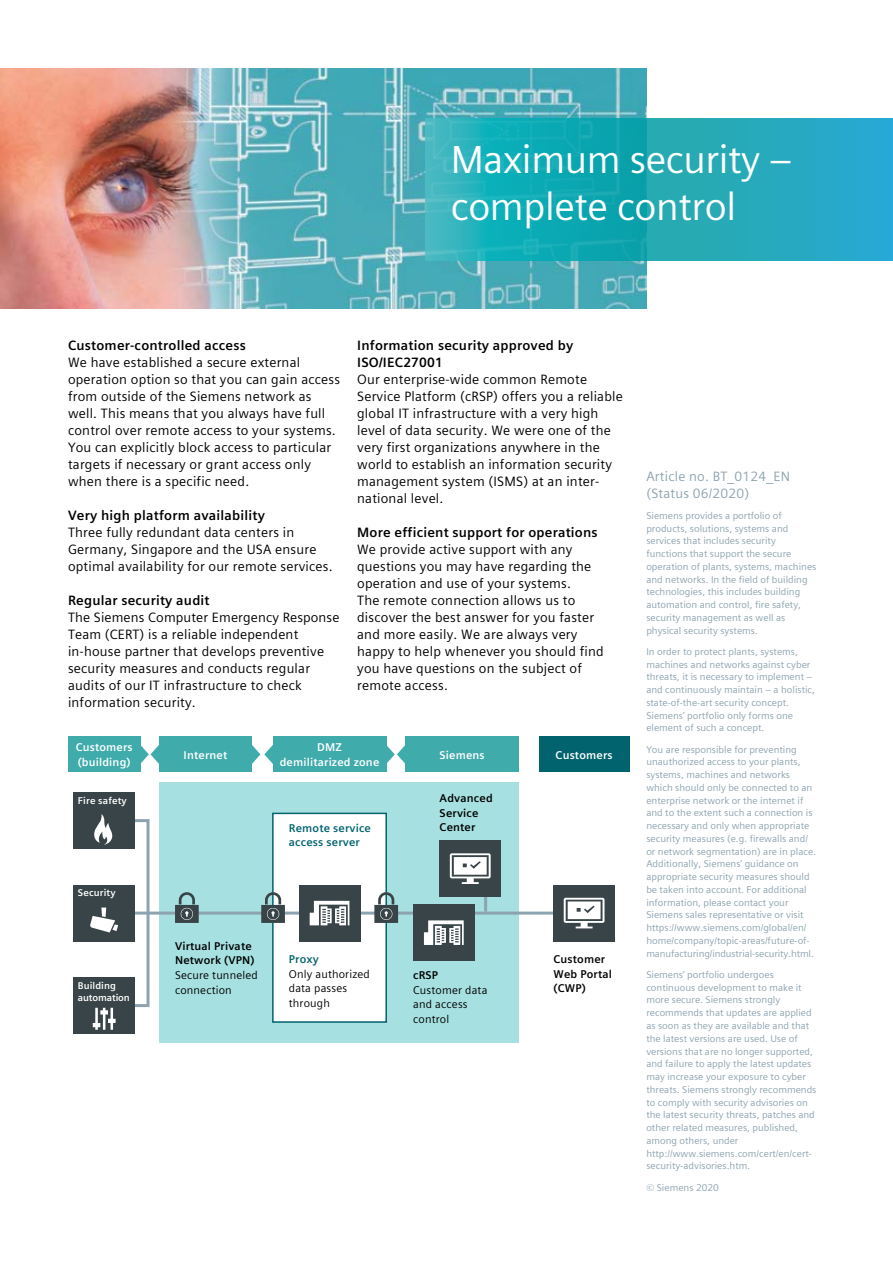
<style>
.page{position:relative;width:893px;height:1263px;background:#fff}
.page>*{position:absolute;margin:0;border:0;box-sizing:border-box;transform-origin:0 0}
.t1{font:39px/46.8px "Siemens Sans Global";letter-spacing:-.01em;color:#fff}
.t2{font:13.5px/17px "Siemens Sans Global";letter-spacing:.015em;color:#000}
.t3{font:700 13.5px/17px "Siemens Sans Global";letter-spacing:.015em;color:#000}
.t4{font:13.5px/17px "Siemens Sans Global";letter-spacing:.015em;color:#8da3b0}
.t5{font:11.25px/14.7px "Siemens Sans Global";letter-spacing:.015em;color:#000}
.t6{font:700 11.25px/14.7px "Siemens Sans Global";letter-spacing:.015em;color:#000}
.t7{font:700 11.25px/14.7px "Siemens Sans Global";letter-spacing:.015em;color:#fff}
.t8{font:700 11.25px/14.7px "Siemens Sans Global";letter-spacing:.015em;color:#00636e}
.t9{font:9.75px/12.8px "Siemens Sans Global";color:#8da3b0}
.t10{font:700 9.75px "Siemens Sans Global";letter-spacing:.01em;color:#fff}
.t11{font:700 9.75px/12.6px "Siemens Sans Global";letter-spacing:-.01em;color:#fff}
</style>
<div class="page">
<img style="left:0;top:68px;width:646px;height:240px">
<div style="left:159px;top:782px;width:360px;height:261px;background:#a6e0e0"></div>
<div style="left:272px;top:813px;width:115px;height:210px;background:#fff;border:2px solid #00636e"></div>
<svg style="left:140px;top:741px;width:19px;height:27px"></svg>
<svg style="left:252px;top:745px;width:21px;height:19px"></svg>
<svg style="left:386px;top:741px;width:19px;height:27px"></svg>
<svg style="left:425px;top:119px;width:468px;height:141px;background:#1faaba"></svg>
<div style="left:68px;top:737px;width:72px;height:35px;background:#40abab"></div>
<div style="left:159px;top:737px;width:93px;height:35px;background:#40abab"></div>
<div style="left:273px;top:737px;width:113px;height:35px;background:#40abab"></div>
<div style="left:405px;top:737px;width:114px;height:35px;background:#40abab"></div>
<div style="left:539px;top:737px;width:90px;height:35px;background:#00636e"></div>
<div style="left:123px;top:819px;width:27px;height:188px;border:3px solid #8da3b0"></div>
<hr style="left:117px;top:911px;width:445px;height:3px;background:#8da3b0">
<div style="left:74px;top:792px;width:61px;height:57px;background:#394448"></div>
<svg style="left:94px;top:814px;width:19px;height:31px"></svg>
<div style="left:74px;top:977px;width:61px;height:57px;background:#394448"></div>
<svg style="left:93px;top:1008px;width:23px;height:22px"></svg>
<div style="left:553px;top:885px;width:62px;height:56px;background:#394448"></div>
<svg style="left:564px;top:898px;width:40px;height:30px"></svg>
<div style="left:74px;top:885px;width:61px;height:56px;background:#394448"></div>
<svg style="left:90px;top:907px;width:28px;height:25px"></svg>
<div style="left:413px;top:904px;width:61px;height:57px;background:#394448"></div>
<svg style="left:424px;top:920px;width:40px;height:25px"></svg>
<div style="left:299px;top:885px;width:61px;height:56px;background:#394448"></div>
<svg style="left:310px;top:901px;width:39px;height:24px"></svg>
<hr style="left:484px;top:892px;width:3px;height:19px;background:#8da3b0">
<div style="left:440px;top:840px;width:61px;height:57px;background:#394448"></div>
<svg style="left:450px;top:853px;width:41px;height:31px"></svg>
<svg style="left:175px;top:892px;width:24px;height:31px"></svg>
<svg style="left:261px;top:892px;width:24px;height:31px"></svg>
<svg style="left:374px;top:892px;width:24px;height:31px"></svg>
<h1 class="t1" style="left:451px;top:136px;width:343px">Maximum security – complete control</h1>
<h2 class="t3" style="left:68px;top:337px;width:179px">Customer-controlled access</h2>
<p class="t2" style="left:68px;top:354px;width:274px">We have established a secure external operation option so that you can gain access from outside of the Siemens network as well. This means that you always have full control over remote access to your systems.<br>You can explicitly block access to particular targets if necessary or grant access only when there is a specific need.</p>
<h2 class="t3" style="left:68px;top:507px;width:198px">Very high platform availability</h2>
<h2 class="t2" style="left:68px;top:524px;width:266px">Three fully redundant data centers in<br>Germany, Singapore and the USA ensure optimal availability for our remote services.</h2>
<h2 class="t3" style="left:68px;top:592px;width:143px">Regular security audit</h2>
<h2 class="t2" style="left:68px;top:609px;width:273px">The Siemens Computer Emergency Response Team (CERT) is a reliable independent in-house partner that develops preventive security measures and conducts regular audits of our IT infrastructure to check information security.</h2>
<h2 class="t3" style="left:357px;top:337px;width:218px">Information security approved by<br>ISO/IEC27001</h2>
<p class="t2" style="left:357px;top:371px;width:267px">Our enterprise-wide common Remote Service Platform (cRSP) offers you a reliable global IT infrastructure with a very high level of data security. We were one of the very first organizations anywhere in the world to establish an information security management system (ISMS) at an inter&shy;national level.</p>
<h2 class="t3" style="left:357px;top:524px;width:242px">More efficient support for operations</h2>
<p class="t2" style="left:357px;top:541px;width:248px">We provide active support with any questions you may have regarding the operation and use of your systems.<br>The remote connection allows us to discover the best answer for you faster and more easily. We are always very happy to help whenever you should find you have questions on the subject of remote access.</p>
<p class="t7" style="left:76px;top:740px;width:58px">Customers (building)</p>
<p class="t7" style="left:184px;top:747px;width:45px">Internet</p>
<p class="t7" style="left:280px;top:740px;width:101px;text-align:center">DMZ<br>demilitarized zone</p>
<p class="t7" style="left:439px;top:747px;width:47px">Siemens</p>
<p class="t7" style="left:556px;top:747px;width:58px">Customers</p>
<p class="t10" style="left:78px;top:793px;width:50px">Fire safety</p>
<p class="t10" style="left:78px;top:885px;width:39px">Security</p>
<p class="t11" style="left:78px;top:979px;width:54px">Building automation</p>
<p class="t8" style="left:289px;top:821px;width:84px">Remote service access server</p>
<p class="t6" style="left:175px;top:939px;width:81px">Virtual Private<br>Network (VPN)</p>
<p class="t5" style="left:175px;top:968px;width:84px">Secure tunneled connection</p>
<p class="t8" style="left:289px;top:952px;width:32px">Proxy</p>
<p class="t5" style="left:289px;top:967px;width:83px">Only authorized data passes through</p>
<p class="t6" style="left:440px;top:791px;width:55px">Advanced<br>Service<br>Center</p>
<p class="t6" style="left:413px;top:968px;width:26px">cRSP</p>
<p class="t5" style="left:413px;top:982px;width:76px">Customer data and access control</p>
<p class="t6" style="left:553px;top:952px;width:60px">Customer<br>Web Portal (CWP)</p>
<h2 class="t4" style="left:646px;top:467px;width:145px">Article no. BT_0124_EN (Status 06/2020)</h2>
<p class="t9" style="left:646px;top:509px;width:172px">Siemens provides a portfolio of products, solutions, systems and services that includes security functions that support the secure operation of plants, systems, machines and networks. In the field of building technologies, this includes building automation and control, fire safety, security management as well as physical security systems.</p>
<p class="t9" style="left:646px;top:645px;width:170px">In order to protect plants, systems, machines and networks against cyber threats, it is necessary to implement – and continuously maintain – a holistic, state-of-the-art security concept.<br>Siemens’ portfolio only forms one element of such a concept.</p>
<p class="t9" style="left:646px;top:743px;width:171px">You are responsible for preventing unauthorized access to your plants, systems, machines and networks which should only be connected to an enterprise network or the internet if and to the extent such a connection is necessary and only when appropriate security measures (e.g. firewalls and/ or network segmentation) are in place.<br>Additionally, Siemens’ guidance on appropriate security measures should be taken into account. For additional information, please contact your Siemens sales representative or visit https://www.siemens.com/global/en/ home/company/topic-areas/future-of&shy;manufacturing/industrial-security.html.</p>
<p class="t9" style="left:646px;top:968px;width:172px">Siemens’ portfolio undergoes continuous development to make it more secure. Siemens strongly recommends that updates are applied as soon as they are available and that the latest versions are used. Use of versions that are no longer supported, and failure to apply the latest updates may increase your exposure to cyber threats. Siemens strongly recommends to comply with security advisories on the latest security threats, patches and other related measures, published, among others, under http://www.siemens.com/cert/en/cert&shy;security-advisories.htm.</p>
<p class="t9" style="left:646px;top:1181px;width:74px">© Siemens 2020</p>
</div>
